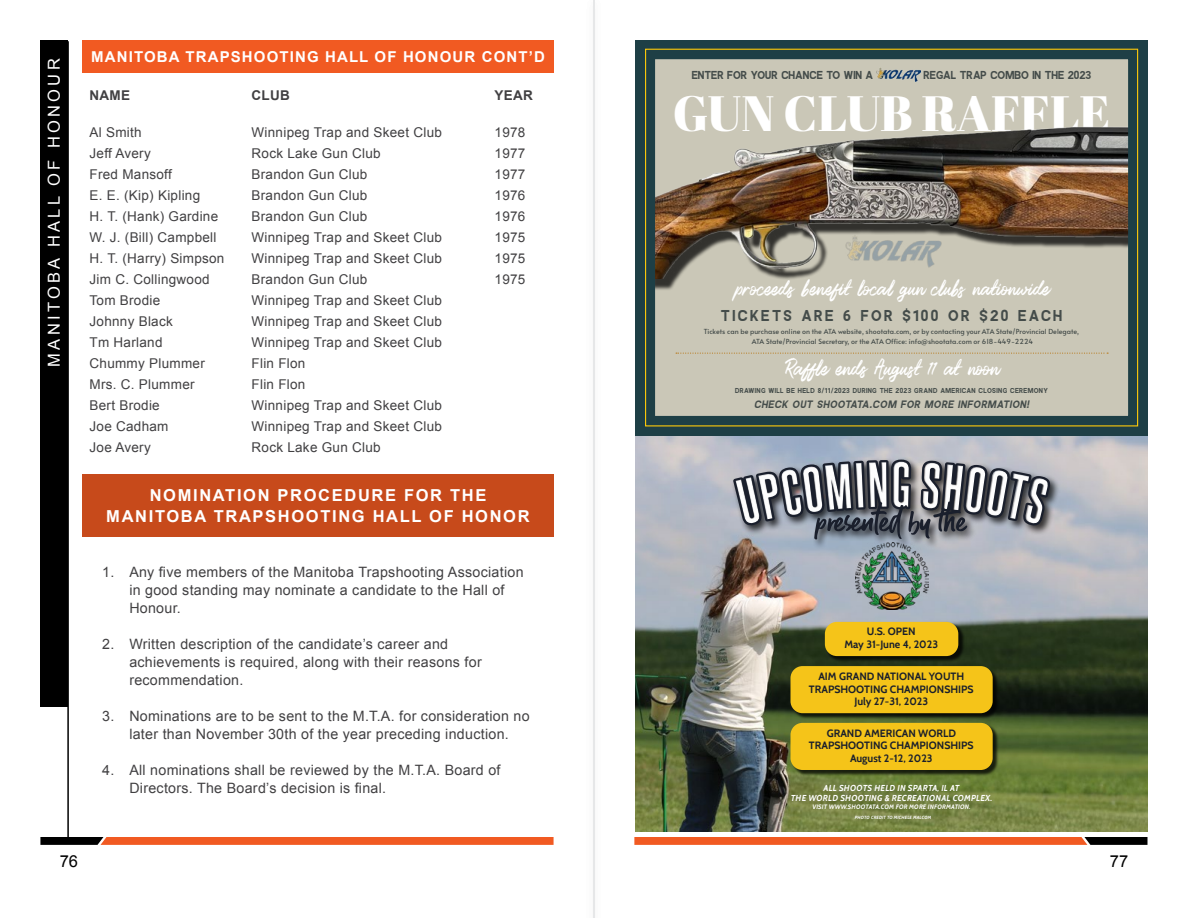
<style>
.page{position:relative;width:1188px;height:918px;background:#fff}
.page>*{position:absolute;margin:0;border:0;box-sizing:border-box;transform-origin:0 0}
.t1{font:49.65px "Abril Fatface";color:#fff}
.t2{font:31.35px "Lismonia Brush Font Free";color:#fff}
.t3{font:30.75px "Lismonia Brush Font Demo";color:#fff}
.t4{font:700 16.5px/21px "Arial";letter-spacing:.1em;color:#fff;text-align:center}
.t5{font:16.5px "Arial";letter-spacing:.2em;color:#fff}
.t6{font:16.5px "Arial";color:#000}
.t7{font:15.75px "ALISEO Regular";letter-spacing:.15em;color:#444c4a}
.t8{font:700 15px "Arial";letter-spacing:.075em;color:#fff}
.t9{font:14.25px/18px "Arial";letter-spacing:.02em;color:#414042}
.t10{font:13.5px "Arial";letter-spacing:.02em;color:#414042}
.t11{font:700 13.5px "Arial";letter-spacing:.02em;color:#414042}
.t12{font:11.55px "ALISEO Regular";color:#444c4a}
.t13{font:italic 10.8px "ALISEO Regular";color:#444c4a}
.t14{font:700 10.5px/12.8px "Cabin";color:#1a1f2c;text-align:center}
.t15{font:italic 700 8.55px/10.4px "Cabin";color:#fff;text-align:center}
.t16{font:7.2px "ALISEO Regular";letter-spacing:.05em;color:#444c4a}
.t17{font:7.05px/9.1px "Alata";color:#444c4a;text-align:center}
.t18{font:italic 700 6.45px "Cabin";color:#fff}
.t19{font:italic 700 4.5px "Cabin";color:#fff}
</style>
<div class="page">
<svg style="left:40px;top:837px;width:514px;height:8px;background:#d55322"></svg>
<hr style="left:67px;top:41px;width:2px;height:796px;background:#000">
<div style="left:40px;top:40px;width:27px;height:667px;background:#000"></div>
<div style="left:82px;top:40px;width:472px;height:33px;background:#f15a22"></div>
<div style="left:82px;top:474px;width:472px;height:63px;background:#c74a1b"></div>
<img style="left:636px;top:436px;width:512px;height:395px">
<div style="left:826px;top:623px;width:138px;height:39px;background:#000;opacity:.75"></div>
<div style="left:825px;top:622px;width:133px;height:34px;background:#f5c419;border-radius:12px"></div>
<div style="left:792px;top:667px;width:207px;height:53px;background:#000;opacity:.75"></div>
<div style="left:791px;top:666px;width:202px;height:47px;background:#f5c419;border-radius:12px"></div>
<div style="left:792px;top:724px;width:207px;height:52px;background:#000;opacity:.75"></div>
<div style="left:791px;top:723px;width:202px;height:47px;background:#f5c419;border-radius:12px"></div>
<div style="left:731px;top:457px;width:329px;height:92px;background:#000;opacity:.75"></div>
<img style="left:725px;top:457px;width:333px;height:86px">
<img style="left:867px;top:460px;width:44px;height:49px">
<img style="left:855px;top:543px;width:73px;height:66px">
<svg style="left:634px;top:837px;width:514px;height:8px;background:#d55322"></svg>
<svg style="left:636px;top:40px;width:512px;height:396px;background:#969587"></svg>
<hr style="left:593px;top:0;width:2px;height:918px;background:#e6e7e8">
<p class="t5" style="left:43px;top:367px;width:310px;rotate:-90deg">MANITOBA HALL OF HONOUR</p>
<p class="t8" style="left:91px;top:47px;width:455px">MANITOBA TRAPSHOOTING HALL OF HONOUR CONT’D</p>
<p class="t11" style="left:90px;top:87px;width:42px">NAME</p>
<p class="t11" style="left:252px;top:87px;width:40px">CLUB</p>
<p class="t11" style="left:495px;top:87px;width:40px">YEAR</p>
<p class="t10" style="left:90px;top:124px;width:54px">Al Smith</p>
<p class="t10" style="left:252px;top:124px;width:192px">Winnipeg Trap and Skeet Club</p>
<p class="t10" style="left:495px;top:124px;width:32px">1978</p>
<p class="t10" style="left:90px;top:145px;width:63px">Jeff Avery</p>
<p class="t10" style="left:252px;top:145px;width:131px">Rock Lake Gun Club</p>
<p class="t10" style="left:495px;top:145px;width:32px">1977</p>
<p class="t10" style="left:90px;top:166px;width:84px">Fred Mansoff</p>
<p class="t10" style="left:252px;top:166px;width:117px">Brandon Gun Club</p>
<p class="t10" style="left:495px;top:166px;width:32px">1977</p>
<p class="t10" style="left:90px;top:187px;width:112px">E. E. (Kip) Kipling</p>
<p class="t10" style="left:252px;top:187px;width:117px">Brandon Gun Club</p>
<p class="t10" style="left:495px;top:187px;width:32px">1976</p>
<p class="t10" style="left:90px;top:208px;width:130px">H. T. (Hank) Gardine</p>
<p class="t10" style="left:252px;top:208px;width:117px">Brandon Gun Club</p>
<p class="t10" style="left:495px;top:208px;width:32px">1976</p>
<p class="t10" style="left:90px;top:229px;width:128px">W. J. (Bill) Campbell</p>
<p class="t10" style="left:252px;top:229px;width:192px">Winnipeg Trap and Skeet Club</p>
<p class="t10" style="left:495px;top:229px;width:32px">1975</p>
<p class="t10" style="left:90px;top:250px;width:136px">H. T. (Harry) Simpson</p>
<p class="t10" style="left:252px;top:250px;width:192px">Winnipeg Trap and Skeet Club</p>
<p class="t10" style="left:495px;top:250px;width:32px">1975</p>
<p class="t10" style="left:90px;top:271px;width:122px">Jim C. Collingwood</p>
<p class="t10" style="left:252px;top:271px;width:117px">Brandon Gun Club</p>
<p class="t10" style="left:495px;top:271px;width:32px">1975</p>
<p class="t10" style="left:90px;top:292px;width:72px">Tom Brodie</p>
<p class="t10" style="left:252px;top:292px;width:192px">Winnipeg Trap and Skeet Club</p>
<p class="t10" style="left:90px;top:313px;width:85px">Johnny Black</p>
<p class="t10" style="left:252px;top:313px;width:192px">Winnipeg Trap and Skeet Club</p>
<p class="t10" style="left:90px;top:334px;width:74px">Tm Harland</p>
<p class="t10" style="left:252px;top:334px;width:192px">Winnipeg Trap and Skeet Club</p>
<p class="t10" style="left:90px;top:355px;width:117px">Chummy Plummer</p>
<p class="t10" style="left:252px;top:355px;width:55px">Flin Flon</p>
<p class="t10" style="left:90px;top:376px;width:107px">Mrs. C. Plummer</p>
<p class="t10" style="left:252px;top:376px;width:55px">Flin Flon</p>
<p class="t10" style="left:90px;top:397px;width:72px">Bert Brodie</p>
<p class="t10" style="left:252px;top:397px;width:192px">Winnipeg Trap and Skeet Club</p>
<p class="t10" style="left:90px;top:418px;width:80px">Joe Cadham</p>
<p class="t10" style="left:252px;top:418px;width:192px">Winnipeg Trap and Skeet Club</p>
<p class="t10" style="left:90px;top:439px;width:63px">Joe Avery</p>
<p class="t10" style="left:252px;top:439px;width:131px">Rock Lake Gun Club</p>
<p class="t4" style="left:106px;top:485px;width:425px">NOMINATION PROCEDURE FOR THE<br>MANITOBA TRAPSHOOTING HALL OF HONOR</p>
<p class="t9" style="left:129px;top:563px;width:396px;text-indent:-27px">1. Any five members of the Manitoba Trapshooting Association in good standing may nominate a candidate to the Hall of<br>Honour.</p>
<p class="t9" style="left:129px;top:635px;width:354px;text-indent:-27px">2. Written description of the candidate’s career and achievements is required, along with their reasons for recommendation.</p>
<p class="t9" style="left:102px;top:707px;width:429px;text-align:center">3. Nominations are to be sent to the M.T.A. for consideration no later than November 30th of the year preceding induction.</p>
<p class="t9" style="left:129px;top:761px;width:373px;text-indent:-27px">4. All nominations shall be reviewed by the M.T.A. Board of<br>Directors. The Board’s decision is final.</p>
<p class="t12" style="left:692px;top:68px;width:183px">ENTER FOR YOUR CHANCE TO WIN A</p>
<p class="t12" style="left:924px;top:68px;width:169px">REGAL TRAP COMBO IN THE 2023</p>
<h1 class="t1" style="left:673px;top:78px;width:439px">GUN CLUB RAFFLE</h1>
<h3 class="t3" style="left:734px;top:278px;width:317px">proceeds benefit local gun clubs nationwide</h3>
<p class="t7" style="left:721px;top:306px;width:343px">TICKETS ARE 6 FOR $100 OR $20 EACH</p>
<p class="t17" style="left:704px;top:326px;width:377px">Tickets can be purchase online on the ATA website, shootata.com, or by contacting your ATA State/Provincial Delegate,<br>ATA State/Provincial Secretary, or the ATA Office: info@shootata.com or 618-449-2224</p>
<h2 class="t2" style="left:785px;top:356px;width:215px">Raffle ends August 11 at noon</h2>
<p class="t16" style="left:735px;top:386px;width:314px">DRAWING WILL BE HELD 8/11/2023 DURING THE 2023 GRAND AMERICAN CLOSING CEREMONY</p>
<p class="t13" style="left:754px;top:398px;width:278px">CHECK OUT SHOOTATA.COM FOR MORE INFORMATION!</p>
<p class="t14" style="left:845px;top:625px;width:95px">U.S. OPEN<br>May 31-June 4, 2023</p>
<p class="t14" style="left:809px;top:670px;width:166px">AIM GRAND NATIONAL YOUTH<br>TRAPSHOOTING CHAMPIONSHIPS<br>July 27-31, 2023</p>
<p class="t14" style="left:809px;top:727px;width:166px">GRAND AMERICAN WORLD<br>TRAPSHOOTING CHAMPIONSHIPS<br>August 2-12, 2023</p>
<p class="t15" style="left:791px;top:783px;width:203px">ALL SHOOTS HELD IN SPARTA, IL AT<br>THE WORLD SHOOTING &amp; RECREATIONAL COMPLEX.</p>
<p class="t18" style="left:812px;top:803px;width:160px">VISIT WWW.SHOOTATA.COM FOR MORE INFORMATION.</p>
<p class="t19" style="left:855px;top:814px;width:78px">PHOTO CREDIT TO MICHELE MALCOM</p>
<p class="t6" style="left:60px;top:851px;width:20px">76</p>
<p class="t6" style="left:1110px;top:851px;width:20px">77</p>
</div>
